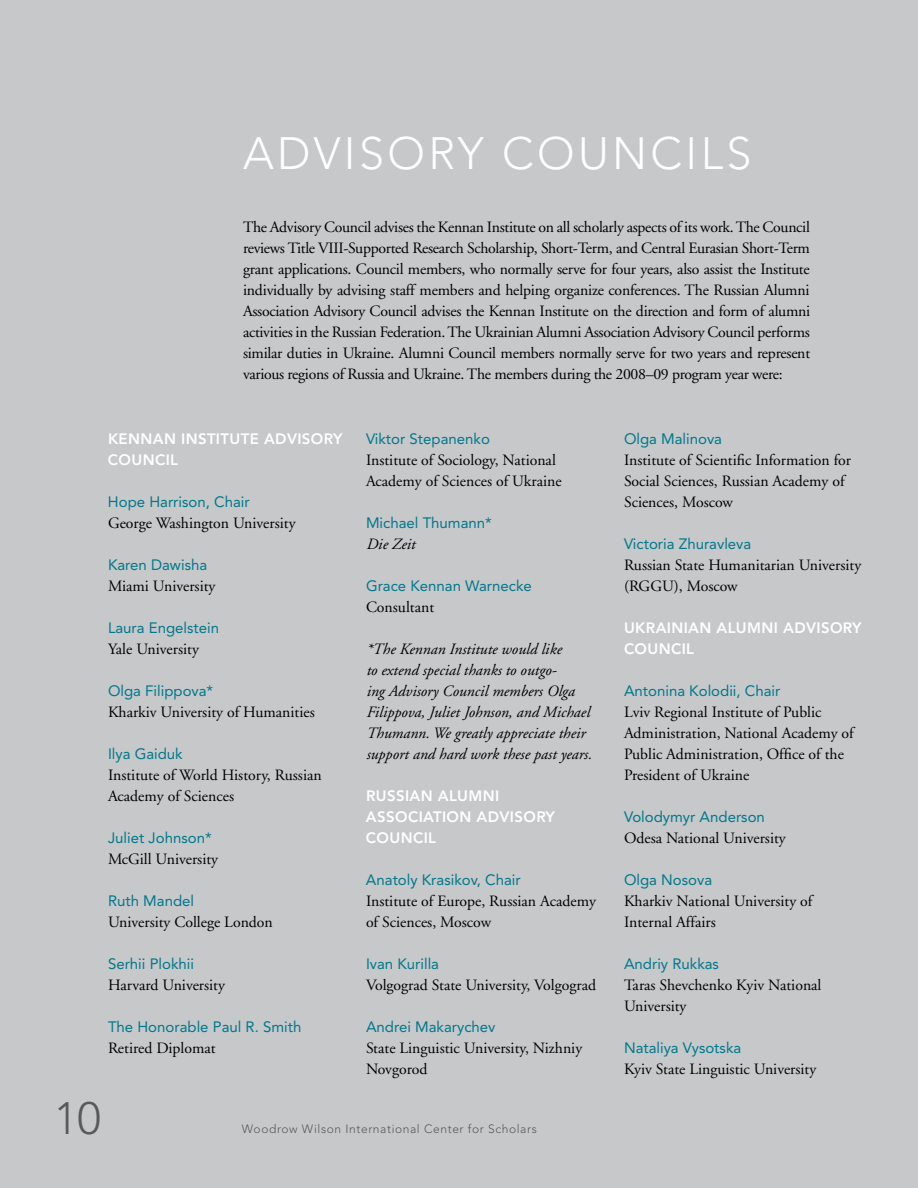
<style>
.page{position:relative;width:918px;height:1188px;background:#c6c8ca}
.page>*{position:absolute;margin:0;border:0;box-sizing:border-box;transform-origin:0 0}
.t1{font:300 45px "Avenir";letter-spacing:.075em;color:#fff}
.t2{font:300 45px "Avenir";color:#58595b}
.t3{font:15.75px/21px "Adobe Garamond";color:#000}
.t4{font:italic 15.75px/21px "Adobe Garamond";color:#000}
.t5{font:15px "Avenir";color:#00788b}
.t6{font:800 15px/21px "Avenir";letter-spacing:.025em;color:#fff}
.t7{font:300 12px "Avenir";letter-spacing:.05em;color:#58595b}
</style>
<div class="page">
<h1 class="t1" style="left:243px;top:127px;width:505px">ADVISORY COUN CILS</h1>
<p class="t3" style="left:243px;top:217px;width:569px;text-align:justify">The Advisory Council advises the Kennan Institute on all scholarly aspects of its work. The Council reviews Title VIII-Supported Research Scholarship, Short-Term, and Central Eurasian Short-Term grant applications. Council members, who normally serve for four years, also assist the Institute individually by advising staff members and helping organize conferences. The Russian Alumni Association Advisory Council advises the Kennan Institute on the direction and form of alumni activities in the Russian Federation. The Ukrainian Alumni Association Advisory Council performs similar duties in Ukraine. Alumni Council members normally serve for two years and represent various regions of Russia and Ukraine. The members during the 2008–09 program year were:</p>
<p class="t6" style="left:108px;top:428px;width:236px">KENNAN INSTITUTE ADVISORY<br>COUNCIL</p>
<p class="t5" style="left:108px;top:493px;width:143px">Hope Harrison, Chair</p>
<p class="t3" style="left:108px;top:513px;width:189px">George Washington University</p>
<p class="t5" style="left:108px;top:556px;width:101px">Karen Dawisha</p>
<p class="t3" style="left:108px;top:576px;width:109px">Miami University</p>
<p class="t5" style="left:108px;top:619px;width:113px">Laura Engelstein</p>
<p class="t3" style="left:108px;top:639px;width:92px">Yale University</p>
<p class="t5" style="left:108px;top:682px;width:107px">Olga Filippova*</p>
<p class="t3" style="left:108px;top:702px;width:208px">Kharkiv University of Humanities</p>
<p class="t5" style="left:108px;top:745px;width:76px">Ilya Gaiduk</p>
<p class="t3" style="left:108px;top:765px;width:215px">Institute of World History, Russian<br>Academy of Sciences</p>
<p class="t5" style="left:108px;top:829px;width:105px">Juliet Johnson*</p>
<p class="t3" style="left:108px;top:849px;width:112px">McGill University</p>
<p class="t5" style="left:108px;top:892px;width:88px">Ruth Mandel</p>
<p class="t3" style="left:108px;top:912px;width:166px">University College London</p>
<p class="t5" style="left:108px;top:955px;width:88px">Serhii Plokhii</p>
<p class="t3" style="left:108px;top:975px;width:119px">Harvard University</p>
<p class="t5" style="left:108px;top:1018px;width:195px">The Honorable Paul R. Smith</p>
<p class="t3" style="left:108px;top:1038px;width:109px">Retired Diplomat</p>
<p class="t5" style="left:366px;top:430px;width:125px">Viktor Stepanenko</p>
<p class="t3" style="left:366px;top:450px;width:197px">Institute of Sociology, National<br>Academy of Sciences of Ukraine</p>
<p class="t5" style="left:366px;top:514px;width:127px">Michael Thumann*</p>
<p class="t4" style="left:366px;top:534px;width:51px">Die Zeit</p>
<p class="t5" style="left:366px;top:577px;width:167px">Grace Kennan Warnecke</p>
<p class="t3" style="left:366px;top:597px;width:70px">Consultant</p>
<p class="t4" style="left:366px;top:639px;width:227px">*The Kennan Institute would like<br>to extend special thanks to outgo-<br>ing Advisory Council members Olga Filippova, Juliet Johnson, and Michael Thumann. We greatly appreciate their support and hard work these past years.</p>
<p class="t6" style="left:366px;top:785px;width:191px">RUSSIAN ALUM NI<br>ASSOCIATION ADVISORY<br>COUNCIL</p>
<p class="t5" style="left:366px;top:871px;width:156px">Anatoly Krasikov, Chair</p>
<p class="t3" style="left:366px;top:891px;width:231px">Institute of Europe, Russian Academy of Sciences, Moscow</p>
<p class="t5" style="left:366px;top:955px;width:75px">Ivan Kurilla</p>
<p class="t3" style="left:366px;top:975px;width:232px">Volgograd State University, Volgograd</p>
<p class="t5" style="left:366px;top:1018px;width:131px">Andrei Makarychev</p>
<p class="t3" style="left:366px;top:1038px;width:218px">State Linguistic University, Nizhniy<br>Novgorod</p>
<h1 class="t2" style="left:54px;top:1092px;width:48px">10</h1>
<p class="t7" style="left:242px;top:1122px;width:296px">Woodrow Wilson International Center for Scholars</p>
<p class="t5" style="left:624px;top:430px;width:100px">Olga Malinova</p>
<p class="t3" style="left:624px;top:450px;width:229px">Institute of Scientific Information for<br>Social Sciences, Russian Academy of<br>Sciences, Moscow</p>
<p class="t5" style="left:624px;top:535px;width:129px">Victoria Zhuravleva</p>
<p class="t3" style="left:624px;top:555px;width:239px">Russian State Humanitarian University (RGGU), Moscow</p>
<p class="t6" style="left:624px;top:617px;width:239px">UKRAINIAN ALUM NI ADVISORY<br>COUNCIL</p>
<p class="t5" style="left:624px;top:682px;width:158px">Antonina Kolodii, Chair</p>
<p class="t3" style="left:624px;top:702px;width:231px">Lviv Regional Institute of Public<br>Administration, National Academy of<br>Public Administration, Office of the<br>President of Ukraine</p>
<p class="t5" style="left:624px;top:808px;width:142px">Volodymyr Anderson</p>
<p class="t3" style="left:624px;top:828px;width:163px">Odesa National University</p>
<p class="t5" style="left:624px;top:871px;width:90px">Olga Nosova</p>
<p class="t3" style="left:624px;top:891px;width:190px">Kharkiv National University of<br>Internal Affairs</p>
<p class="t5" style="left:624px;top:955px;width:97px">Andriy Rukkas</p>
<p class="t3" style="left:624px;top:975px;width:199px">Taras Shevchenko Kyiv National<br>University</p>
<p class="t5" style="left:624px;top:1039px;width:119px">Nataliya Vysotska</p>
<p class="t3" style="left:624px;top:1059px;width:194px">Kyiv State Linguistic University</p>
</div>
